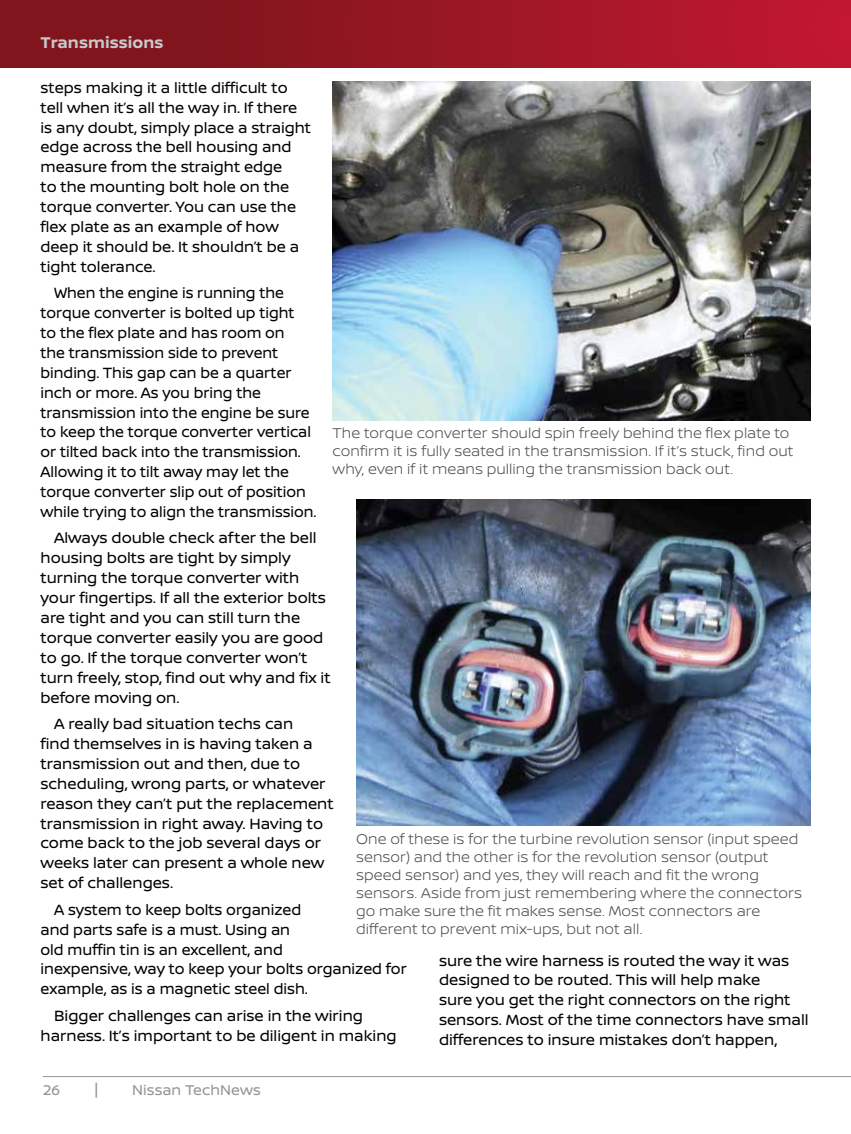
<style>
.page{position:relative;width:851px;height:1134px;background:#fff}
.page>*{position:absolute;margin:0;border:0;box-sizing:border-box;transform-origin:0 0}
.t1{font:700 16.5px "Nissan Brand";color:#c7c8ca}
.t2{font:15.75px/20px "Nissan Brand";color:#000}
.t3{font:15.75px/20px "Nissan Brand";color:#000;scale:.96 1}
.t4{font:300 15px/18px "Nissan Brand";letter-spacing:.005em;color:#4d4d4f}
.t5{font:15px "Nissan Brand";letter-spacing:.005em;color:#939598}
</style>
<div class="page">
<hr style="left:43px;top:1076px;width:807px;height:1px;background:#939598">
<div style="left:0;top:0;width:850px;height:68px;background:linear-gradient(to right,#741519,#bf1831)"></div>
<img style="left:332px;top:81px;width:478px;height:339px">
<img style="left:356px;top:500px;width:454px;height:326px">
<p class="t1" style="left:40px;top:30px;width:124px">Transmissions</p>
<p class="t2" style="left:40px;top:77px;width:272px">steps making it a little difficult to tell when it’s all the way in. If there is any doubt, simply place a straight edge across the bell housing and measure from the straight edge<br>to the mounting bolt hole on the torque converter. You can use the flex plate as an example of how deep it should be. It shouldn’t be a tight tolerance.</p>
<p class="t3" style="left:40px;top:282px;width:289px;text-indent:14px">When the engine is running the torque converter is bolted up tight<br>to the flex plate and has room on<br>the transmission side to prevent binding. This gap can be a quarter inch or more. As you bring the transmission into the engine be sure to keep the torque converter vertical or tilted back into the transmission.<br>Allowing it to tilt away may let the torque converter slip out of position while trying to align the transmission.</p>
<p class="t2" style="left:41px;top:528px;width:292px;text-indent:13px">Always double check after the bell housing bolts are tight by simply turning the torque converter with your fingertips. If all the exterior bolts are tight and you can still turn the torque converter easily you are good to go. If the torque converter won’t turn freely, stop, find out why and fix it before moving on.</p>
<p class="t2" style="left:41px;top:713px;width:295px;text-indent:13px">A really bad situation techs can<br>find themselves in is having taken a transmission out and then, due to scheduling, wrong parts, or whatever reason they can’t put the replacement transmission in right away. Having to come back to the job several days or weeks later can present a whole new set of challenges.</p>
<p class="t2" style="left:40px;top:899px;width:368px;text-indent:14px">A system to keep bolts organized<br>and parts safe is a must. Using an<br>old muffin tin is an excellent, and<br>inexpensive, way to keep your bolts organized for example, as is a magnetic steel dish.</p>
<p class="t2" style="left:41px;top:1005px;width:357px;text-indent:13px">Bigger challenges can arise in the wiring harness. It’s important to be diligent in making</p>
<p class="t4" style="left:332px;top:423px;width:462px">The torque converter should spin freely behind the flex plate to confirm it is fully seated in the transmission. If it’s stuck, find out why, even if it means pulling the transmission back out.</p>
<p class="t4" style="left:356px;top:829px;width:447px">One of these is for the turbine revolution sensor (input speed sensor) and the other is for the revolution sensor (output speed sensor) and yes, they will reach and fit the wrong sensors. Aside from just remembering where the connectors go make sure the fit makes sense. Most connectors are different to prevent mix-ups, but not all.</p>
<p class="t2" style="left:439px;top:950px;width:371px">sure the wire harness is routed the way it was designed to be routed. This will help make<br>sure you get the right connectors on the right sensors. Most of the time connectors have small differences to insure mistakes don’t happen,</p>
<p class="t5" style="left:43px;top:1079px;width:19px">26</p>
<p class="t5" style="left:94px;top:1078px;width:5px">|</p>
<p class="t5" style="left:132px;top:1079px;width:130px">Nissan TechNews</p>
</div>
